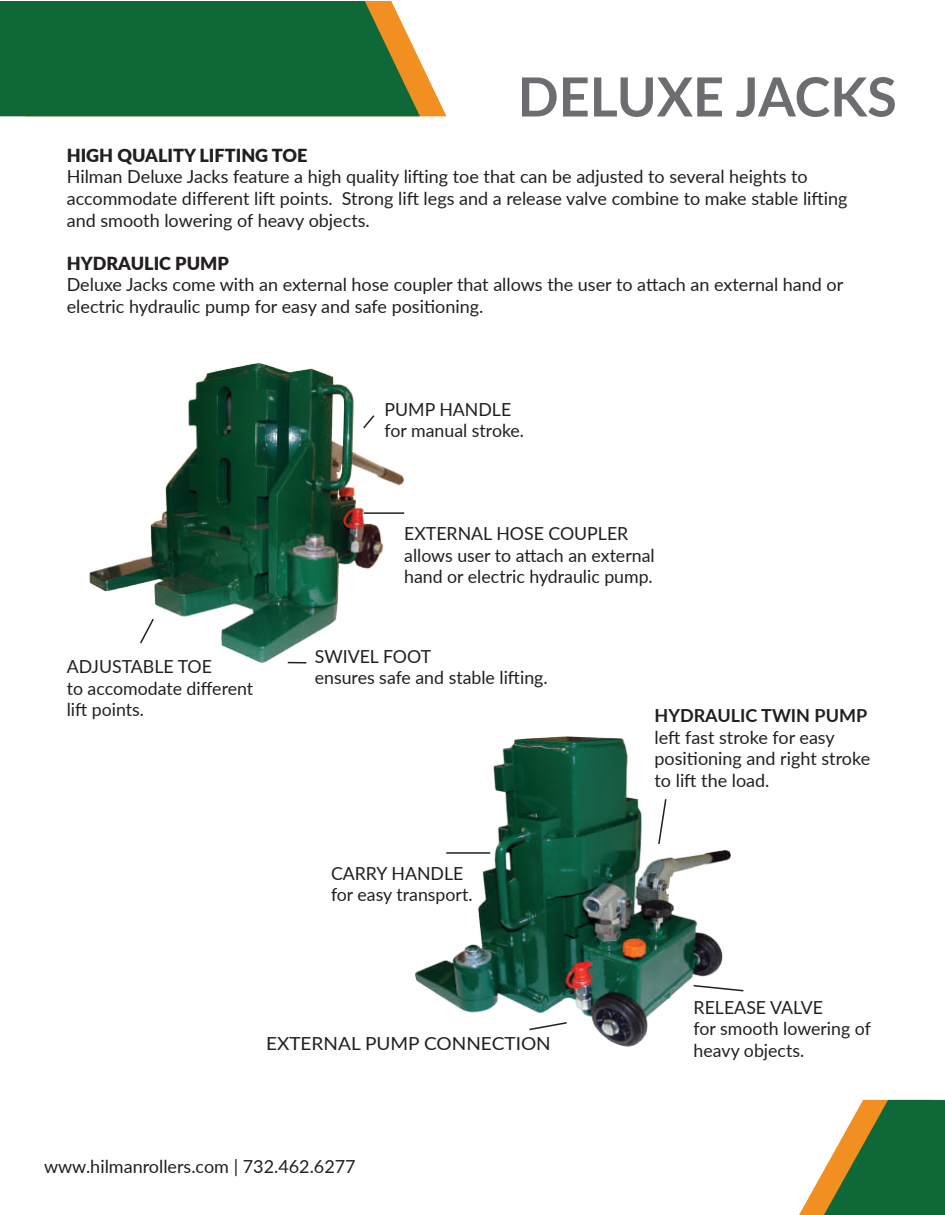
<style>
.page{position:relative;width:945px;height:1215px;background:#fff}
.page>*{position:absolute;margin:0;border:0;box-sizing:border-box;transform-origin:0 0}
.t1{font:700 54px "Lato";color:#6c6d70}
.t2{font:18px/21.6px "Lato";color:#231f20}
.t3{font:900 18px "Lato";color:#231f20}
.t4{font:18px "Lato";color:#231f20;scale:1.06 1}
.t5{font:700 18px "Lato";color:#231f20}
</style>
<div class="page">
<img style="left:90px;top:364px;width:314px;height:299px">
<img style="left:415px;top:736px;width:315px;height:311px">
<svg style="left:420px;top:61px;width:26px;height:55px"></svg>
<div style="left:0;top:1px;width:420px;height:115px;background:#0f6838"></div>
<svg style="left:799px;top:1100px;width:146px;height:115px"></svg>
<svg style="left:528px;top:1021px;width:40px;height:10px"></svg>
<hr style="left:446px;top:852px;width:44px;height:2px;background:#231f20">
<svg style="left:657px;top:798px;width:10px;height:48px"></svg>
<svg style="left:692px;top:984px;width:52px;height:8px"></svg>
<svg style="left:288px;top:662px;width:18px;height:2px"></svg>
<svg style="left:139px;top:617px;width:16px;height:28px"></svg>
<hr style="left:364px;top:512px;width:40px;height:2px;background:#231f20">
<svg style="left:362px;top:414px;width:14px;height:16px"></svg>
<h1 class="t1" style="left:518px;top:57px;width:381px">DELUXE JACKS</h1>
<p class="t3" style="left:67px;top:142px;width:242px">HIGH QUALITY LIFTING TOE</p>
<p class="t2" style="left:67px;top:165px;width:782px">Hilman Deluxe Jacks feature a high quality lifting toe that can be adjusted to several heights to accommodate different lift points. Strong lift legs and a release valve combine to make stable lifting and smooth lowering of heavy objects.</p>
<p class="t3" style="left:67px;top:250px;width:164px">HYDRAULIC PUMP</p>
<p class="t2" style="left:67px;top:273px;width:778px">Deluxe Jacks come with an external hose coupler that allows the user to attach an external hand or electric hydraulic pump for easy and safe positioning.</p>
<p class="t2" style="left:385px;top:398px;width:141px">PUMP HANDLE for manual stroke.</p>
<p class="t2" style="left:404px;top:522px;width:252px">EXTERNAL HOSE COUPLER allows user to attach an external hand or electric hydraulic pump.</p>
<p class="t2" style="left:67px;top:655px;width:188px">ADJUSTABLE TOE<br>to accomodate different lift points.</p>
<p class="t2" style="left:315px;top:645px;width:234px">SWIVEL FOOT<br>ensures safe and stable lifting.</p>
<p class="t2" style="left:331px;top:862px;width:143px">CARRY HANDLE for easy transport.</p>
<p class="t4" style="left:266px;top:1031px;width:270px">EXTERNAL PUMP CONNECTION</p>
<p class="t2" style="left:44px;top:1155px;width:313px">www.hilmanrollers.com | 732.462.6277</p>
<p class="t5" style="left:655px;top:702px;width:214px">HYDRAULIC TWIN PUMP</p>
<p class="t2" style="left:655px;top:726px;width:217px">left fast stroke for easy positioning and right stroke to lift the load.</p>
<p class="t2" style="left:694px;top:995px;width:179px">RELEASE VALVE<br>for smooth lowering of heavy objects.</p>
</div>
